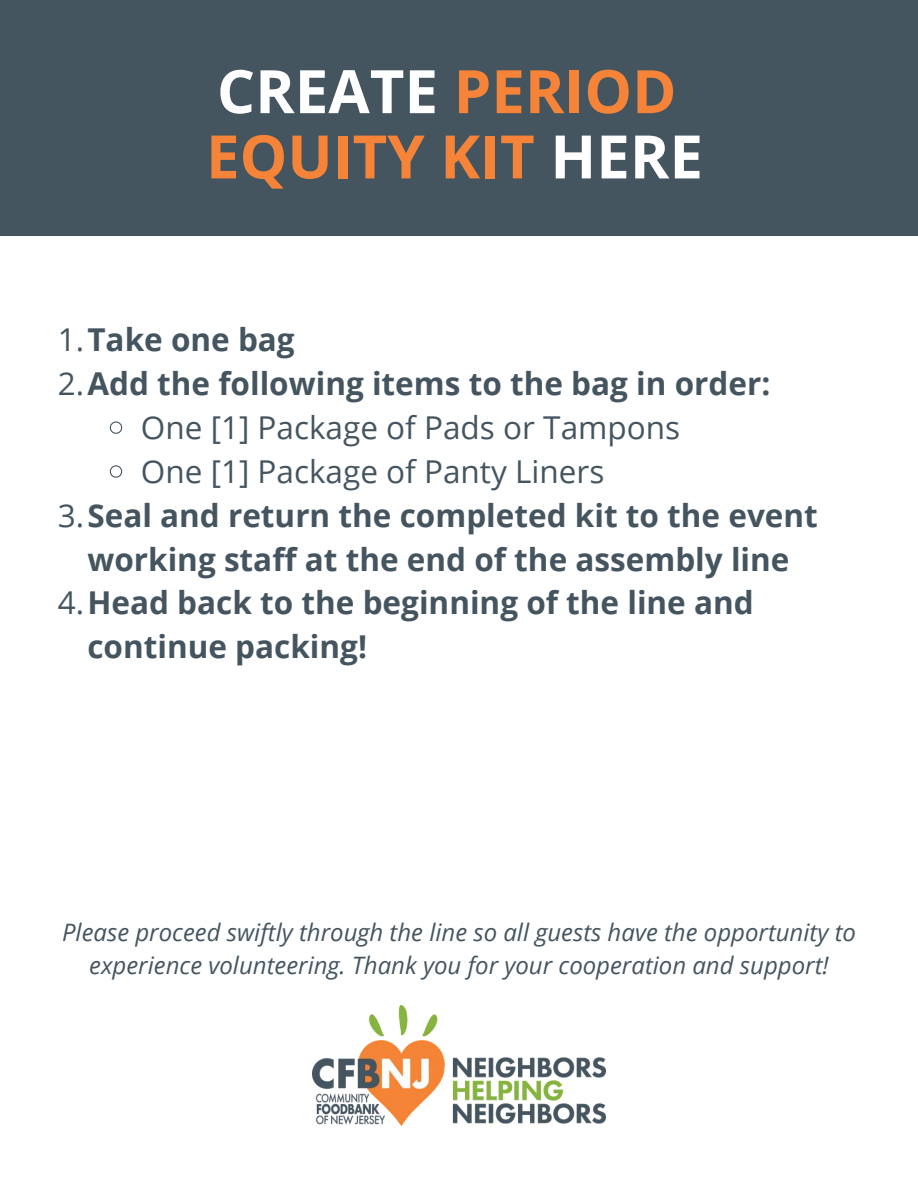
<style>
.page{position:relative;width:918px;height:1188px;background:#455560}
.page>*{position:absolute;margin:0;border:0;box-sizing:border-box;transform-origin:0 0}
.t1{font:700 60px/65.2px "Open Sans";color:#f58438}
.t2{font:700 31.5px "Open Sans";color:#455560}
.t3{font:31.5px "Open Sans";color:#455560}
.t4{font:italic 24px/32.7px "Open Sans";color:#455560;text-align:center}
.s1{color:#fff}
.s2{font-weight:400}
</style>
<div class="page">
<div style="left:0;top:237px;width:918px;height:951px;background:#fff"></div>
<svg style="left:109px;top:421px;width:14px;height:13px"></svg>
<svg style="left:109px;top:465px;width:14px;height:13px"></svg>
<img style="left:312px;top:1005px;width:294px;height:121px">
<h1 class="t1" style="left:206px;top:57px;width:499px"><span class="s1">CREATE</span> PERIOD<br>EQUITY KIT <span class="s1">HERE</span></h1>
<p class="t2" style="left:58px;top:318px;width:238px"><span class="s2">1.</span>Take one bag</p>
<p class="t2" style="left:58px;top:361px;width:714px"><span class="s2">2.</span>Add the following items to the bag in order:</p>
<p class="t3" style="left:141px;top:406px;width:541px">One [1] Package of Pads or Tampons</p>
<p class="t3" style="left:141px;top:450px;width:465px">One [1] Package of Panty Liners</p>
<p class="t2" style="left:58px;top:493px;width:762px"><span class="s2">3.</span>Seal and return the completed kit to the event</p>
<p class="t2" style="left:87px;top:537px;width:704px">working staff at the end of the assembly line</p>
<p class="t2" style="left:58px;top:581px;width:697px"><span class="s2">4.</span>Head back to the beginning of the line and</p>
<p class="t2" style="left:87px;top:625px;width:281px">continue packing!</p>
<p class="t4" style="left:62px;top:916px;width:795px">Please proceed swiftly through the line so all guests have the opportunity to experience volunteering. Thank you for your cooperation and support!</p>
</div>
